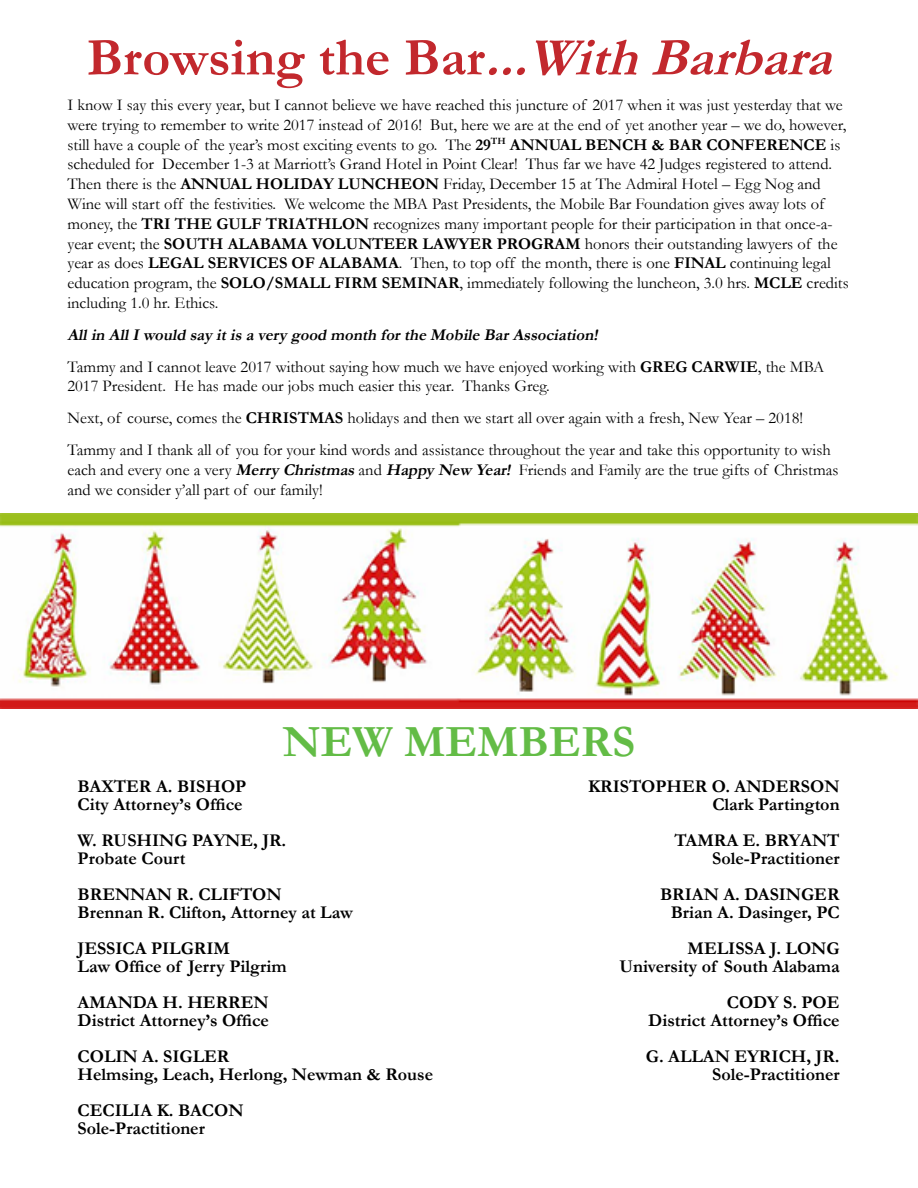
<style>
.page{position:relative;width:918px;height:1188px;background:#fff}
.page>*{position:absolute;margin:0;border:0;box-sizing:border-box;transform-origin:0 0}
.t1{font:700 54px "Garamond";color:#c2282d}
.t2{font:700 45px "Garamond";color:#63bc46}
.t3{font:700 18px/18px "Garamond";color:#000}
.t4{font:16.5px/19.8px "Garamond";color:#000}
.s1{font-style:italic}
.s2{font-weight:700}
.s3{font-weight:700;font-style:italic}
</style>
<div class="page">
<img style="left:0;top:513px;width:918px;height:196px">
<h1 class="t1" style="left:87px;top:21px;width:766px">B rowsing the B ar <span class="s1">...WithBarbara</span></h1>
<p class="t4" style="left:67px;top:95px;width:783px">I know I say this every year, but I cannot believe we have reached this juncture of 2017 when it was just yesterday that we were trying to remember to write 2017 instead of 2016! But, here we are at the end of yet another year – we do, however, still have a couple of the year’s most exciting events to go. The <span class="s2">29</span><sup>TH</sup> <span class="s2">ANNUAL BENCH &amp; BAR CONFERENCE</span> is scheduled for December 1-3 at Marriott’s Grand Hotel in Point Clear! Thus far we have 42 Judges registered to attend.<br>Then there is the <span class="s2">ANNUAL HOLIDAY LUNCHEON</span> Friday, December 15 at The Admiral Hotel – Egg Nog and Wine will start off the festivities. We welcome the MBA Past Presidents, the Mobile Bar Foundation gives away lots of money, the <span class="s2">TRI THE GULF TRIATHLON</span> recognizes many important people for their participation in that once-a&shy;year event; the <span class="s2">SOUTH ALABAMA VOLUNTEER LAWYER PROGRAM</span> honors their outstanding lawyers of the year as does <span class="s2">LEGAL SERVICES OF ALABAMA</span>. Then, to top off the month, there is one <span class="s2">FINAL</span> continuing legal education program, the <span class="s2">SOLO/SMALL FIRM SEMINAR</span>, immediately following the luncheon, 3.0 hrs. <span class="s2">MCLE</span> credits including 1.0 hr. Ethics.</p>
<p class="t4" style="left:68px;top:318px;width:758px;line-height:31.8px"><span class="s3">Allin AllIwould say itisa very good month forthe Mobile BarAssociation!<br></span>Tammy and I cannot leave 2017 without saying how much we have enjoyed working with <span class="s2">GREG CARWIE</span>, the MBA</p>
<p class="t4" style="left:67px;top:370px;width:765px;line-height:31.8px">2017 President. He has made our jobs much easier this year. Thanks Greg.<br>Next, of course, comes the <span class="s2">CHRISTMAS</span> holidays and then we start all over again with a fresh, New Year – 2018!<br>Tammy and I thank all of you for your kind words and assistance throughout the year and take this opportunity to wish</p>
<p class="t4" style="left:67px;top:459px;width:773px">each and every one a very <span class="s3">Merry Christmas</span>and <span class="s3">Happy New Year!</span> Friends and Family are the true gifts of Christmas and we consider y’all part of our family!</p>
<h2 class="t2" style="left:283px;top:711px;width:354px">NEW MEMBERS</h2>
<p class="t3" style="left:78px;top:777px;width:170px">BAXTER A. BISHOP</p>
<p class="t3" style="left:588px;top:777px;width:253px">KRISTOPHER O. ANDERSON</p>
<p class="t3" style="left:78px;top:795px;width:167px">City Attorney’s Office</p>
<p class="t3" style="left:712px;top:795px;width:129px">Clark Partington</p>
<p class="t3" style="left:78px;top:831px;width:210px">W. RUSHING PAYNE, JR.</p>
<p class="t3" style="left:675px;top:831px;width:167px">TAMRA E. BRYANT</p>
<p class="t3" style="left:78px;top:849px;width:109px">Probate Court</p>
<p class="t3" style="left:712px;top:849px;width:129px">Sole-Practitioner</p>
<p class="t3" style="left:78px;top:885px;width:206px">BRENNAN R. CLIFTON</p>
<p class="t3" style="left:660px;top:885px;width:181px">BRIAN A. DASINGER</p>
<p class="t3" style="left:78px;top:903px;width:277px">Brennan R. Clifton, Attorney at Law</p>
<p class="t3" style="left:671px;top:903px;width:170px">Brian A. Dasinger, PC</p>
<p class="t3" style="left:78px;top:939px;width:154px">JESSICA PILGRIM</p>
<p class="t3" style="left:688px;top:939px;width:154px">MELISSA J. LONG</p>
<p class="t3" style="left:78px;top:957px;width:211px">Law Office of Jerry Pilgrim</p>
<p class="t3" style="left:619px;top:957px;width:222px">University of South Alabama</p>
<p class="t3" style="left:78px;top:993px;width:193px">AMANDA H. HERREN</p>
<p class="t3" style="left:727px;top:993px;width:114px">CODY S. POE</p>
<p class="t3" style="left:78px;top:1011px;width:193px">District Attorney’s Office</p>
<p class="t3" style="left:648px;top:1011px;width:193px">District Attorney’s Office</p>
<p class="t3" style="left:78px;top:1047px;width:153px">COLIN A. SIGLER</p>
<p class="t3" style="left:646px;top:1047px;width:195px">G. ALLAN EYRICH, JR.</p>
<p class="t3" style="left:78px;top:1065px;width:357px">Helmsing, Leach, Herlong, Newman &amp; Rouse</p>
<p class="t3" style="left:712px;top:1065px;width:129px">Sole-Practitioner</p>
<p class="t3" style="left:78px;top:1101px;width:167px">CECILIA K. BACON<br>Sole-Practitioner</p>
</div>
